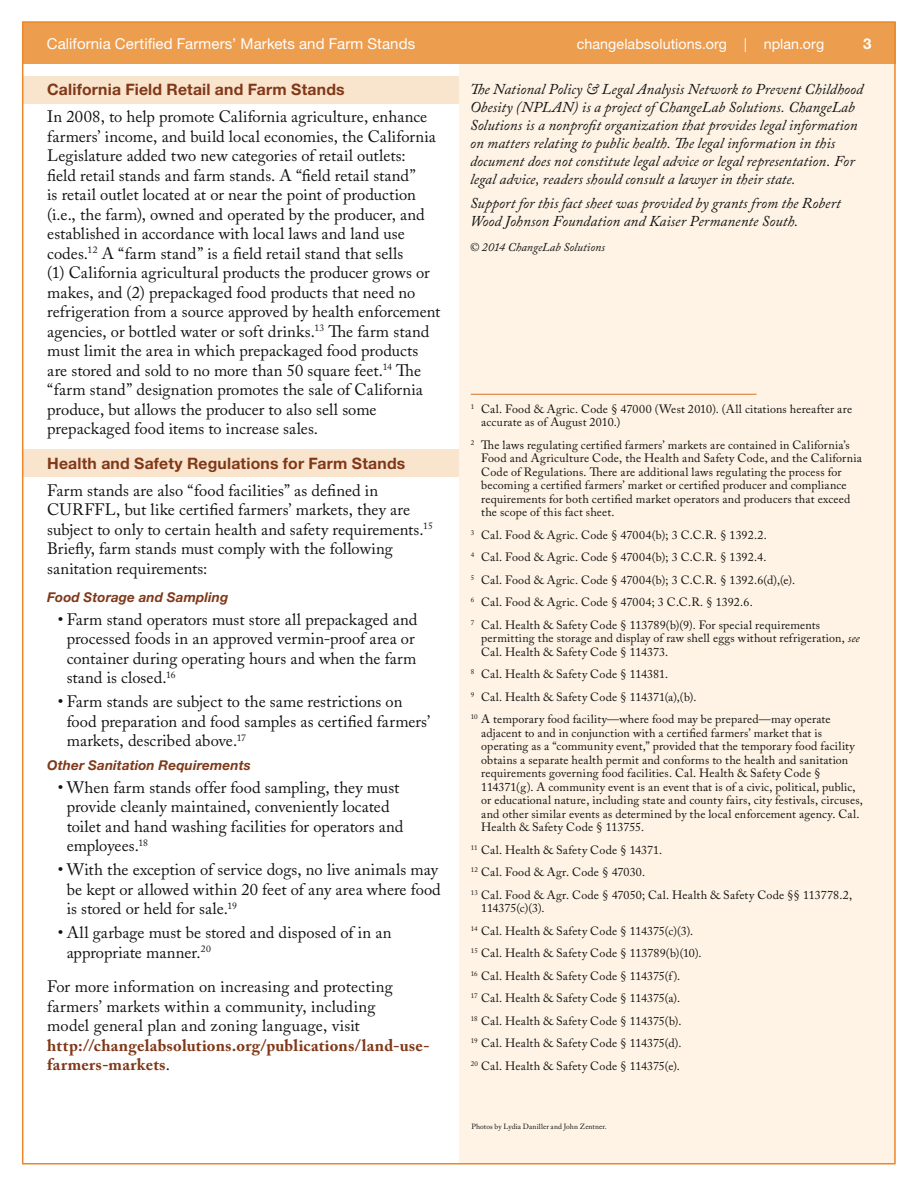
<style>
.page{position:relative;width:918px;height:1188px;background:#fff}
.page>*{position:absolute;margin:0;border:0;box-sizing:border-box;transform-origin:0 0}
.t1{font:16.5px/19.5px "Adobe Caslon Pro";letter-spacing:.005em;color:#121212}
.t2{font:16.5px/19.5px "Adobe Caslon";color:#121212}
.t3{font:700 16.5px/19.5px "Adobe Caslon Pro";letter-spacing:.015em;color:#803818}
.t4{font:700 15.75px "Helvetica Neue";letter-spacing:.015em;color:#803818}
.t5{font:italic 15px/18px "Adobe Caslon Pro";letter-spacing:.005em;color:#121212}
.t6{font:15px "Helvetica Neue";letter-spacing:.005em;color:#fff}
.t7{font:700 15px "Helvetica Neue";color:#fff}
.t8{font:14.25px "Helvetica Neue";letter-spacing:.005em;color:#fff}
.t9{font:italic 700 13.5px "Helvetica Neue";letter-spacing:.01em;color:#803818}
.t10{font:12px/22.5px "Adobe Caslon Pro";letter-spacing:.015em;color:#121212}
.t11{font:italic 12px "Adobe Caslon Pro";letter-spacing:.005em;color:#121212}
.t12{font:7.5px "Adobe Caslon Pro";letter-spacing:.01em;color:#121212}
.s1{font-weight:100;font-size:19.5px}
.s2{font-weight:400;color:#121212}
.s3{font-style:italic}
</style>
<div class="page">
<div style="left:459px;top:59px;width:436px;height:1105px;background:#fef3e4"></div>
<div style="left:23px;top:22px;width:872px;height:42px;background:#ed9d4e"></div>
<div style="left:23px;top:77px;width:436px;height:27px;background:#f9e4cd"></div>
<div style="left:23px;top:449px;width:436px;height:27px;background:#f9e4cd"></div>
<hr style="left:471px;top:394px;width:286px;height:1px;background:#d57527">
<p class="t6" style="left:47px;top:34px;width:370px">California Certified Farmers’ Markets and Farm Stands</p>
<p class="t7" style="left:863px;top:34px;width:10px">3</p>
<p class="t8" style="left:577px;top:35px;width:249px">changelabsolutions.org <span class="s1">I</span> nplan.org</p>
<h2 class="t4" style="left:47px;top:80px;width:299px">California Field Retail and Farm Stands</h2>
<p class="t1" style="left:47px;top:107px;width:395px">In 2008, to help promote California agriculture, enhance farmers’ income, and build local economies, the California Legislature added two new categories of retail outlets:<br>field retail stands and farm stands. A “field retail stand”<br>is retail outlet located at or near the point of production (i.e., the farm), owned and operated by the producer, and established in accordance with local laws and land use codes.<sup>12</sup> A “farm stand” is a field retail stand that sells<br>(1) California agricultural products the producer grows or makes, and (2) prepackaged food products that need no refrigeration from a source approved by health enforcement agencies, or bottled water or soft drinks.<sup>13</sup> The farm stand must limit the area in which prepackaged food products are stored and sold to no more than 50 square feet.<sup>14</sup> The “farm stand” designation promotes the sale of California produce, but allows the producer to also sell some prepackaged food items to increase sales.</p>
<h2 class="t4" style="left:47px;top:453px;width:360px">Health and Safety Regulations for Farm Stands</h2>
<p class="t1" style="left:47px;top:480px;width:387px">Farm stands are also “food facilities” as defined in CURFFL, but like certified farmers’ markets, they are subject to only to certain health and safety requirements.<sup>15<br></sup>Briefly, farm stands must comply with the following sanitation requirements:</p>
<p class="t9" style="left:47px;top:589px;width:183px">Food Storage and Sampling</p>
<h1 class="t2" style="left:67px;top:609px;width:352px;text-indent:-9px">• Farm stand operators must store all prepackaged and processed foods in an approved vermin-proof area or container during operating hours and when the farm stand is closed.<sup>16</sup></h1>
<h1 class="t2" style="left:67px;top:692px;width:365px;text-indent:-9px">• Farm stands are subject to the same restrictions on food preparation and food samples as certified farmers’ markets, described above.<sup>17</sup></h1>
<p class="t9" style="left:47px;top:757px;width:205px">Other Sanitation Requirements</p>
<h1 class="t2" style="left:67px;top:777px;width:338px;text-indent:-9px">• When farm stands offer food sampling, they must provide cleanly maintained, conveniently located toilet and hand washing facilities for operators and employees.<sup>18</sup></h1>
<h1 class="t2" style="left:67px;top:860px;width:376px;text-indent:-9px">• With the exception of service dogs, no live animals may be kept or allowed within 20 feet of any area where food is stored or held for sale.<sup>19</sup></h1>
<h1 class="t2" style="left:67px;top:923px;width:326px;text-indent:-9px">• All garbage must be stored and disposed of in an appropriate manner.<sup>20</sup></h1>
<h1 class="t1" style="left:47px;top:977px;width:347px">For more information on increasing and protecting farmers’ markets within a community, including model general plan and zoning language, visit</h1>
<h1 class="t3" style="left:47px;top:1035px;width:384px">http://changelabsolutions.org/publications/land-use&shy;farmers-markets<span class="s2">.</span></h1>
<p class="t5" style="left:470px;top:80px;width:395px">The National Policy &amp; Legal Analysis Network to Prevent Childhood Obesity (NPLAN) is a project of ChangeLab Solutions. ChangeLab Solutions is a nonprofit organization that provides legal information on matters relating to public health. The legal information in this document does not constitute legal advice or legal representation. For legal advice, readers should consult a lawyer in their state.</p>
<p class="t5" style="left:470px;top:194px;width:372px">Support for this fact sheet was provided by grants from the Robert<br>Wood Johnson Foundation and Kaiser Permanente South.</p>
<p class="t11" style="left:470px;top:240px;width:137px">© 2014 ChangeLab Solutions</p>
<p class="t10" style="left:481px;top:402px;width:372px;line-height:13.5px;text-indent:-10px"><sup>1</sup> Cal. Food &amp; Agric. Code § 47000 (West 2010). (All citations hereafter are accurate as of August 2010.)</p>
<p class="t10" style="left:481px;top:438px;width:382px;line-height:13.5px;text-indent:-10px"><sup>2</sup> The laws regulating certified farmers’ markets are contained in California’s Food and Agriculture Code, the Health and Safety Code, and the California Code of Regulations. There are additional laws regulating the process for becoming a certified farmers’ market or certified producer and compliance requirements for both certified market operators and producers that exceed the scope of this fact sheet.</p>
<p class="t10" style="left:471px;top:523px;width:351px"><sup>3</sup> Cal. Food &amp; Agric. Code § 47004(b); 3 C.C.R. § 1392.2.<br><sup>4</sup> Cal. Food &amp; Agric. Code § 47004(b); 3 C.C.R. § 1392.4.<br><sup>5</sup> Cal. Food &amp; Agric. Code § 47004(b); 3 C.C.R. § 1392.6(d),(e).<br><sup>6</sup> Cal. Food &amp; Agric. Code § 47004; 3 C.C.R. § 1392.6.<br><sup>7</sup> Cal. Health &amp; Safety Code § 113789(b)(9). For special requirements</p>
<p class="t10" style="left:481px;top:631px;width:380px;line-height:13.5px">permitting the storage and display of raw shell eggs without refrigeration, <span class="s3">see<br></span>Cal. Health &amp; Safety Code § 114373.</p>
<p class="t10" style="left:471px;top:663px;width:361px"><sup>8</sup> Cal. Health &amp; Safety Code § 114381.<br><sup>9</sup> Cal. Health &amp; Safety Code § 114371(a),(b).<br><sup>10</sup> A temporary food facility—where food may be prepared—may operate</p>
<p class="t10" style="left:481px;top:726px;width:383px;line-height:13.5px">adjacent to and in conjunction with a certified farmers’ market that is operating as a “community event,” provided that the temporary food facility obtains a separate health permit and conforms to the health and sanitation requirements governing food facilities. Cal. Health &amp; Safety Code § 114371(g). A community event is an event that is of a civic, political, public, or educational nature, including state and county fairs, city festivals, circuses, and other similar events as determined by the local enforcement agency. Cal.<br>Health &amp; Safety Code § 113755.</p>
<p class="t10" style="left:471px;top:838px;width:383px"><sup>11</sup> Cal. Health &amp; Safety Code § 14371.<br><sup>12</sup> Cal. Food &amp; Agr. Code § 47030.<br><sup>13</sup> Cal. Food &amp; Agr. Code § 47050; Cal. Health &amp; Safety Code §§ 113778.2,</p>
<p class="t10" style="left:471px;top:897px;width:232px;text-indent:11px">114375(c)(3).<br><sup>14</sup> Cal. Health &amp; Safety Code § 114375(c)(3).<br><sup>15</sup> Cal. Health &amp; Safety Code § 113789(b)(10).<br><sup>16</sup> Cal. Health &amp; Safety Code § 114375(f).<br><sup>17</sup> Cal. Health &amp; Safety Code § 114375(a).<br><sup>18</sup> Cal. Health &amp; Safety Code § 114375(b).<br><sup>19</sup> Cal. Health &amp; Safety Code § 114375(d).<br><sup>20</sup> Cal. Health &amp; Safety Code § 114375(e).</p>
<p class="t12" style="left:471px;top:1122px;width:137px">Photos by Lydia Daniller and John Zentner.</p>
</div>
